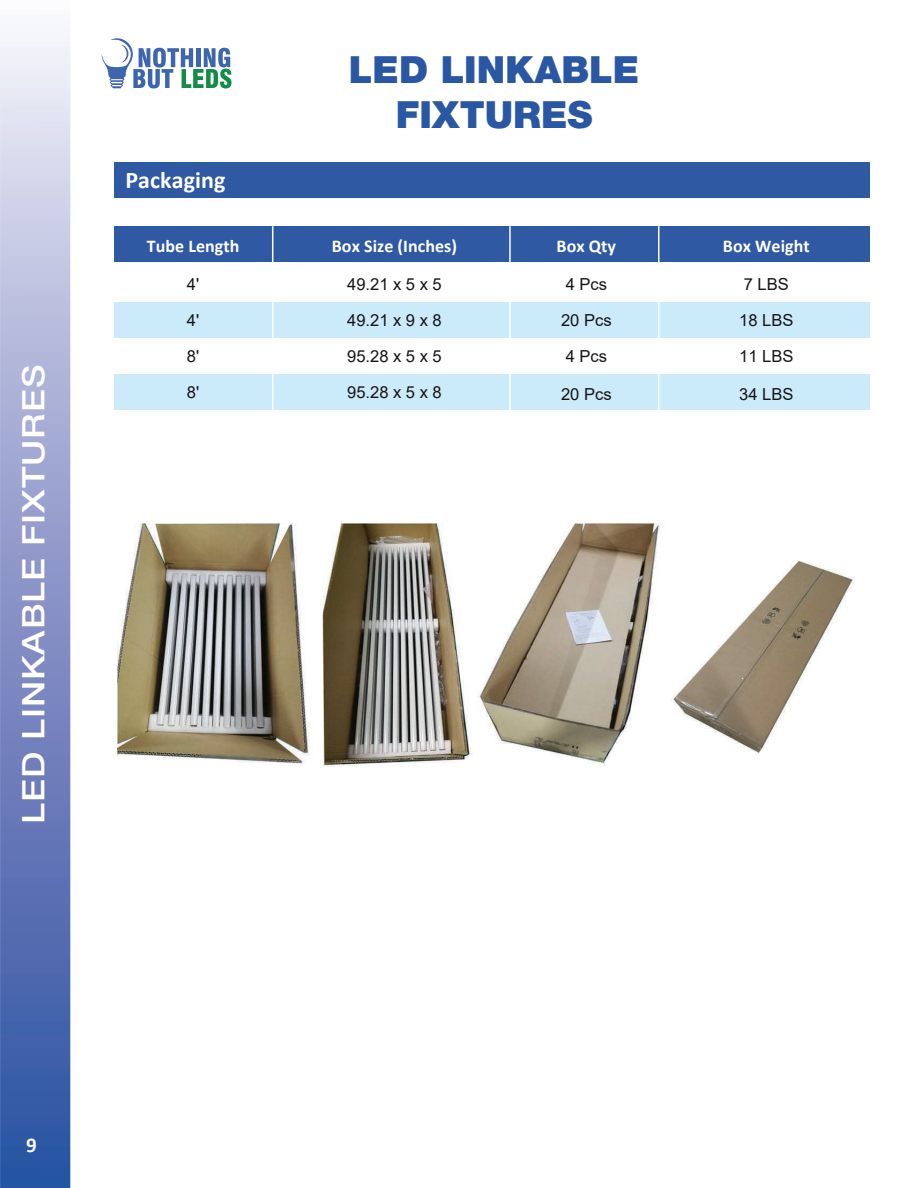
<style>
.page{position:relative;width:918px;height:1188px;background:#fff}
.page>*{position:absolute;margin:0;border:0;box-sizing:border-box;transform-origin:0 0}
.t1{font:900 37.5px/45px "Helvetica Neue LT Pro";color:#2a57a4;text-align:center}
.t2{font:500 31.05px "Helvetica Neue LT Pro";letter-spacing:.025em;color:#fff;scale:1.17 1}
.t3{font:700 24px "Calibri";letter-spacing:.005em;color:#fff}
.t4{font:700 21px "Calibri";color:#fff}
.t5{font:700 18px "Calibri";letter-spacing:.005em;color:#fff}
.t6{font:16.5px/36px "Arial";color:#171515}
</style>
<div class="page">
<svg style="left:0;top:37px;width:70px;height:1151px;background:#8a98c9"></svg>
<svg style="left:102px;top:38px;width:130px;height:50px"></svg>
<div style="left:114px;top:162px;width:756px;height:36px;background:#3059a4"></div>
<div style="left:114px;top:226px;width:756px;height:36px;background:#3059a4"></div>
<div style="left:114px;top:302px;width:756px;height:36px;background:#cbebfb"></div>
<div style="left:114px;top:374px;width:756px;height:36px;background:#cbebfb"></div>
<hr style="left:272px;top:226px;width:1px;height:184px;background:#fff">
<hr style="left:509px;top:226px;width:2px;height:184px;background:#fff">
<hr style="left:658px;top:226px;width:2px;height:184px;background:#fff">
<img style="left:118px;top:524px;width:736px;height:242px">
<h2 class="t2" style="left:15px;top:824px;width:394px;rotate:-90deg">LED LINKABLE FIXTURES</h2>
<h3 class="t3" style="left:126px;top:163px;width:101px">Packaging</h3>
<h1 class="t1" style="left:349px;top:47px;width:292px">LED LINKABLE<br>FIXTURES</h1>
<p class="t5" style="left:147px;top:233px;width:94px">Tube Length</p>
<p class="t5" style="left:332px;top:233px;width:127px">Box Size (Inches)</p>
<p class="t5" style="left:557px;top:233px;width:61px">Box Qty</p>
<p class="t5" style="left:723px;top:233px;width:88px">Box Weight</p>
<p class="t6" style="left:187px;top:266px;width:14px">4'</p>
<p class="t6" style="left:347px;top:266px;width:96px">49.21 x 5 x 5</p>
<p class="t6" style="left:561px;top:266px;width:52px">4 Pcs<br>20 Pcs<br>4 Pcs</p>
<p class="t6" style="left:561px;top:376px;width:52px">20 Pcs</p>
<p class="t6" style="left:739px;top:266px;width:56px">7 LBS<br>18 LBS<br>11 LBS</p>
<p class="t6" style="left:739px;top:376px;width:56px">34 LBS</p>
<p class="t6" style="left:347px;top:302px;width:96px;text-align:justify">49.21 x 9 x 8<br>95.28 x 5 x 5<br>95.28 x 5 x 8</p>
<p class="t6" style="left:187px;top:302px;width:14px;text-align:justify">4' 8' 8'</p>
<p class="t4" style="left:26px;top:1130px;width:12px">9</p>
</div>
